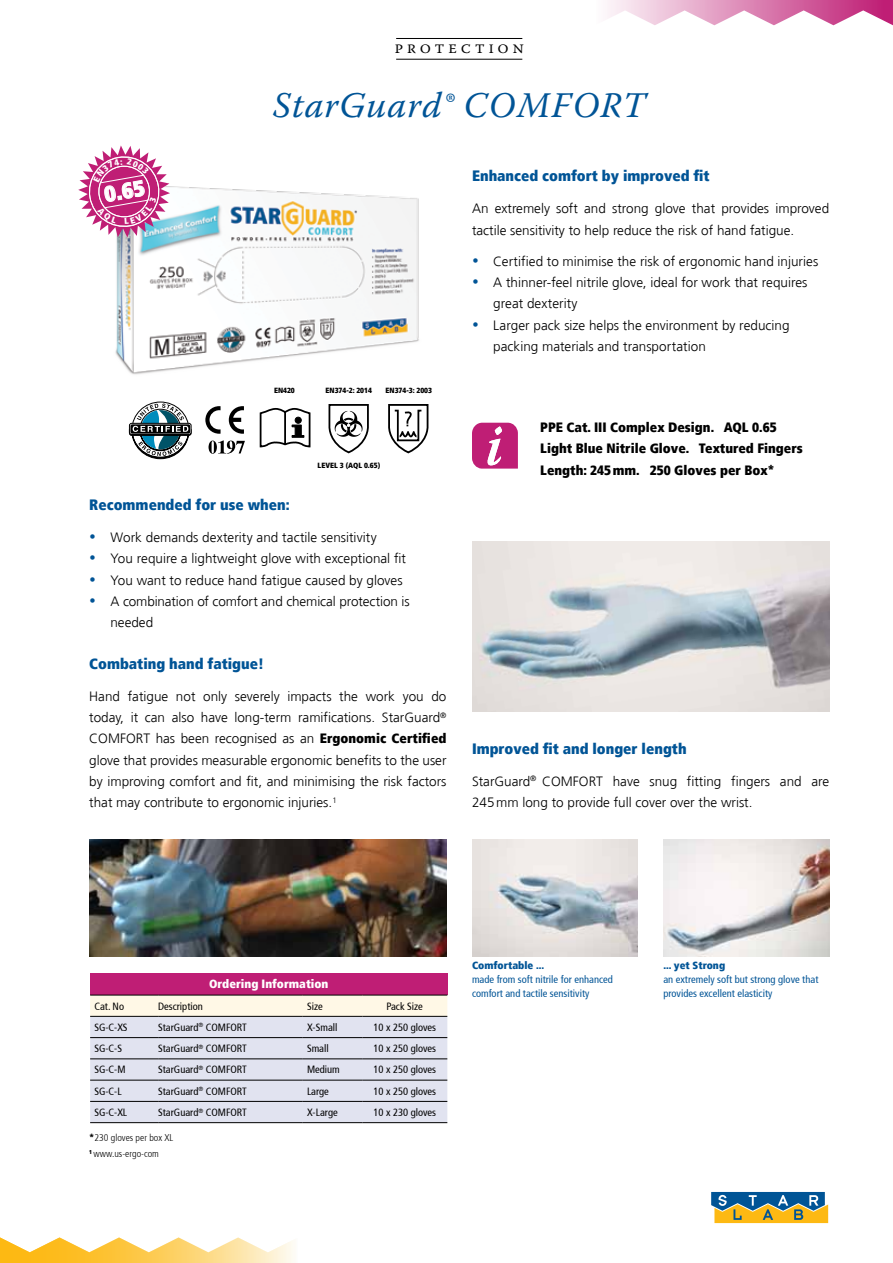
<style>
.page{position:relative;width:893px;height:1263px;background:#fff}
.page>*{position:absolute;margin:0;border:0;box-sizing:border-box;transform-origin:0 0}
.t1{font:italic 36px "Warnock Pro";letter-spacing:.03em;color:#005496}
.t2{font:900 condensed 21.6px "Frutiger";color:#fff}
.t3{font:300 18px "Warnock Pro";color:#000}
.t4{font:900 condensed 15px "Frutiger";color:#005496}
.t5{font:300 13.5px/21.3px "Frutiger";color:#000}
.t6{font:900 condensed 13.5px/21.3px "Frutiger";color:#000}
.t7{font:900 condensed 12px "Frutiger";color:#fff}
.t8{font:condensed 10.5px "Frutiger";color:#000}
.t9{font:condensed 10.5px/13.8px "Frutiger";color:#005496}
.t10{font:900 condensed 10.5px "Frutiger";color:#005496}
.t11{font:300 condensed 9.75px "Frutiger";color:#000}
.t12{font:900 condensed 7.5px "Frutiger";color:#000}
.s1{font-weight:900;font-stretch:condensed}
.s2{font-weight:900}
</style>
<div class="page">
<img style="left:89px;top:840px;width:357px;height:117px">
<svg style="left:711px;top:1192px;width:118px;height:31px;background:#88926b"></svg>
<svg style="left:607px;top:0;width:286px;height:26px"></svg>
<img style="left:115px;top:186px;width:304px;height:218px">
<img style="left:472px;top:542px;width:357px;height:169px">
<hr style="left:396px;top:38px;width:126px;height:1px;background:#000">
<hr style="left:396px;top:59px;width:126px;height:1px;background:#000">
<img style="left:472px;top:839px;width:166px;height:117px">
<div style="left:90px;top:974px;width:357px;height:21px;background:#bf1e75"></div>
<svg style="left:90px;top:996px;width:357px;height:126px;background:#e3e4ec"></svg>
<hr style="left:158px;top:995px;width:145px;height:1px;background:#000">
<hr style="left:303px;top:995px;width:59px;height:1px;background:#000">
<hr style="left:362px;top:995px;width:85px;height:1px;background:#000">
<hr style="left:158px;top:1016px;width:145px;height:1px;background:#000">
<hr style="left:303px;top:1016px;width:59px;height:1px;background:#000">
<hr style="left:362px;top:1016px;width:85px;height:1px;background:#000">
<hr style="left:158px;top:1037px;width:145px;height:1px;background:#000">
<hr style="left:303px;top:1037px;width:59px;height:1px;background:#000">
<hr style="left:362px;top:1037px;width:85px;height:1px;background:#000">
<hr style="left:158px;top:1058px;width:145px;height:1px;background:#000">
<hr style="left:303px;top:1058px;width:59px;height:1px;background:#000">
<hr style="left:362px;top:1058px;width:85px;height:1px;background:#000">
<hr style="left:158px;top:1080px;width:145px;height:1px;background:#000">
<hr style="left:303px;top:1080px;width:59px;height:1px;background:#000">
<hr style="left:362px;top:1080px;width:85px;height:1px;background:#000">
<hr style="left:158px;top:1101px;width:145px;height:1px;background:#000">
<hr style="left:303px;top:1101px;width:59px;height:1px;background:#000">
<hr style="left:362px;top:1101px;width:85px;height:1px;background:#000">
<hr style="left:158px;top:1122px;width:145px;height:1px;background:#000">
<hr style="left:303px;top:1122px;width:59px;height:1px;background:#000">
<hr style="left:362px;top:1122px;width:85px;height:1px;background:#000">
<hr style="left:90px;top:995px;width:68px;height:1px;background:#000">
<hr style="left:90px;top:1016px;width:68px;height:1px;background:#000">
<hr style="left:90px;top:1037px;width:68px;height:1px;background:#000">
<hr style="left:90px;top:1058px;width:68px;height:1px;background:#000">
<hr style="left:90px;top:1080px;width:68px;height:1px;background:#000">
<hr style="left:90px;top:1101px;width:68px;height:1px;background:#000">
<hr style="left:90px;top:1122px;width:68px;height:1px;background:#000">
<img style="left:663px;top:839px;width:166px;height:117px">
<svg style="left:259px;top:409px;width:52px;height:39px"></svg>
<div style="left:295px;top:417px;width:7px;height:7px;border:1px solid #000;border-radius:50%"></div>
<svg style="left:328px;top:403px;width:42px;height:51px"></svg>
<svg style="left:229px;top:406px;width:15px;height:28px"></svg>
<svg style="left:205px;top:406px;width:16px;height:28px"></svg>
<svg style="left:209px;top:440px;width:36px;height:14px"></svg>
<svg style="left:387px;top:403px;width:42px;height:51px"></svg>
<svg style="left:472px;top:423px;width:46px;height:46px;background:#c9418a"></svg>
<svg style="left:0;top:1237px;width:293px;height:26px"></svg>
<svg style="left:129px;top:404px;width:62px;height:55px"></svg>
<svg style="left:78px;top:145px;width:92px;height:93px"></svg>
<h2 class="t2" style="left:102px;top:182px;width:42px;rotate:-10deg">0.65</h2>
<h3 class="t3" style="left:394px;top:36px;width:14px">protection</h3>
<h1 class="t1" style="left:273px;top:83px;width:374px">StarGuard® Comfort</h1>
<p class="t12" style="left:274px;top:386px;width:22px">EN420</p>
<p class="t12" style="left:325px;top:386px;width:48px">EN374-2: 2014</p>
<p class="t12" style="left:386px;top:386px;width:48px">EN374-3: 2003</p>
<p class="t12" style="left:318px;top:461px;width:64px">LEVEL 3 (AQL 0.65)</p>
<p class="t4" style="left:472px;top:167px;width:239px">Enhanced comfort by improved fit</p>
<p class="t5" style="left:472px;top:198px;width:359px">An extremely soft and strong glove that provides improved tactile sensitivity to help reduce the risk of hand fatigue.</p>
<p class="t5" style="left:493px;top:251px;width:326px">Certified to minimise the risk of ergonomic hand injuries A thinner-feel nitrile glove, ideal for work that requires great dexterity<br>Larger pack size helps the environment by reducing packing materials and transportation</p>
<p class="t6" style="left:540px;top:417px;width:264px">PPE Cat. III Complex Design. AQL 0.65<br>Light Blue Nitrile Glove. Textured Fingers<br>Length: 245mm. 250 Gloves per Box*</p>
<p class="t4" style="left:89px;top:495px;width:202px">Recommended for use when:</p>
<p class="t5" style="left:111px;top:527px;width:301px">Work demands dexterity and tactile sensitivity<br>You require a lightweight glove with exceptional fit You want to reduce hand fatigue caused by gloves A combination of comfort and chemical protection is needed</p>
<p class="t4" style="left:89px;top:655px;width:176px">Combating hand fatigue!</p>
<p class="t5" style="left:89px;top:686px;width:359px;text-align:justify">Hand fatigue not only severely impacts the work you do today, it can also have long-term ramifications. StarGuard<sup>® </sup>COMFORT has been recognised as an <span class="s1">Ergonomic Certified </span>glove that provides measurable ergonomic benefits to the user by improving comfort and fit, and minimising the risk factors that may contribute to ergonomic injuries.<sup>1</sup></p>
<p class="t4" style="left:472px;top:739px;width:216px">Improved fit and longer length</p>
<p class="t5" style="left:472px;top:770px;width:359px">StarGuard<sup>®</sup> COMFORT have snug fitting fingers and are<br>245mm long to provide full cover over the wrist.</p>
<p class="t7" style="left:209px;top:977px;width:121px">Ordering Information</p>
<p class="t8" style="left:94px;top:1000px;width:31px">Cat. No</p>
<p class="t8" style="left:158px;top:1000px;width:46px">Description</p>
<p class="t8" style="left:307px;top:1000px;width:17px">Size</p>
<p class="t8" style="left:387px;top:1000px;width:38px">Pack Size</p>
<p class="t8" style="left:94px;top:1021px;width:35px">SG-C-XS</p>
<p class="t8" style="left:158px;top:1021px;width:90px">StarGuard<sup>®</sup> COMFORT</p>
<p class="t8" style="left:307px;top:1021px;width:32px">X-Small</p>
<p class="t8" style="left:373px;top:1021px;width:64px">10 x 250 gloves</p>
<p class="t8" style="left:94px;top:1042px;width:29px">SG-C-S</p>
<p class="t8" style="left:158px;top:1042px;width:90px">StarGuard<sup>®</sup> COMFORT</p>
<p class="t8" style="left:307px;top:1042px;width:23px">Small</p>
<p class="t8" style="left:373px;top:1042px;width:64px">10 x 250 gloves</p>
<p class="t8" style="left:94px;top:1064px;width:33px">SG-C-M</p>
<p class="t8" style="left:158px;top:1064px;width:90px">StarGuard<sup>®</sup> COMFORT</p>
<p class="t8" style="left:307px;top:1064px;width:34px">Medium</p>
<p class="t8" style="left:373px;top:1064px;width:64px">10 x 250 gloves</p>
<p class="t8" style="left:94px;top:1085px;width:29px">SG-C-L</p>
<p class="t8" style="left:158px;top:1085px;width:90px">StarGuard<sup>®</sup> COMFORT</p>
<p class="t8" style="left:307px;top:1085px;width:23px">Large</p>
<p class="t8" style="left:373px;top:1085px;width:64px">10 x 250 gloves</p>
<p class="t8" style="left:94px;top:1106px;width:34px">SG-C-XL</p>
<p class="t8" style="left:158px;top:1106px;width:90px">StarGuard<sup>®</sup> COMFORT</p>
<p class="t8" style="left:307px;top:1106px;width:32px">X-Large</p>
<p class="t8" style="left:373px;top:1106px;width:64px">10 x 230 gloves</p>
<p class="t11" style="left:89px;top:1132px;width:86px"><span class="s2">*</span>230 gloves per box XL</p>
<p class="t11" style="left:89px;top:1148px;width:71px"><sup>1</sup> www.us-ergo-com</p>
<p class="t10" style="left:472px;top:959px;width:74px">Comfortable ...</p>
<p class="t9" style="left:472px;top:973px;width:142px">made from soft nitrile for enhanced comfort and tactile sensitivity</p>
<p class="t10" style="left:663px;top:959px;width:63px">... yet Strong</p>
<p class="t9" style="left:663px;top:972px;width:157px">an extremely soft but strong glove that provides excellent elasticity</p>
</div>
